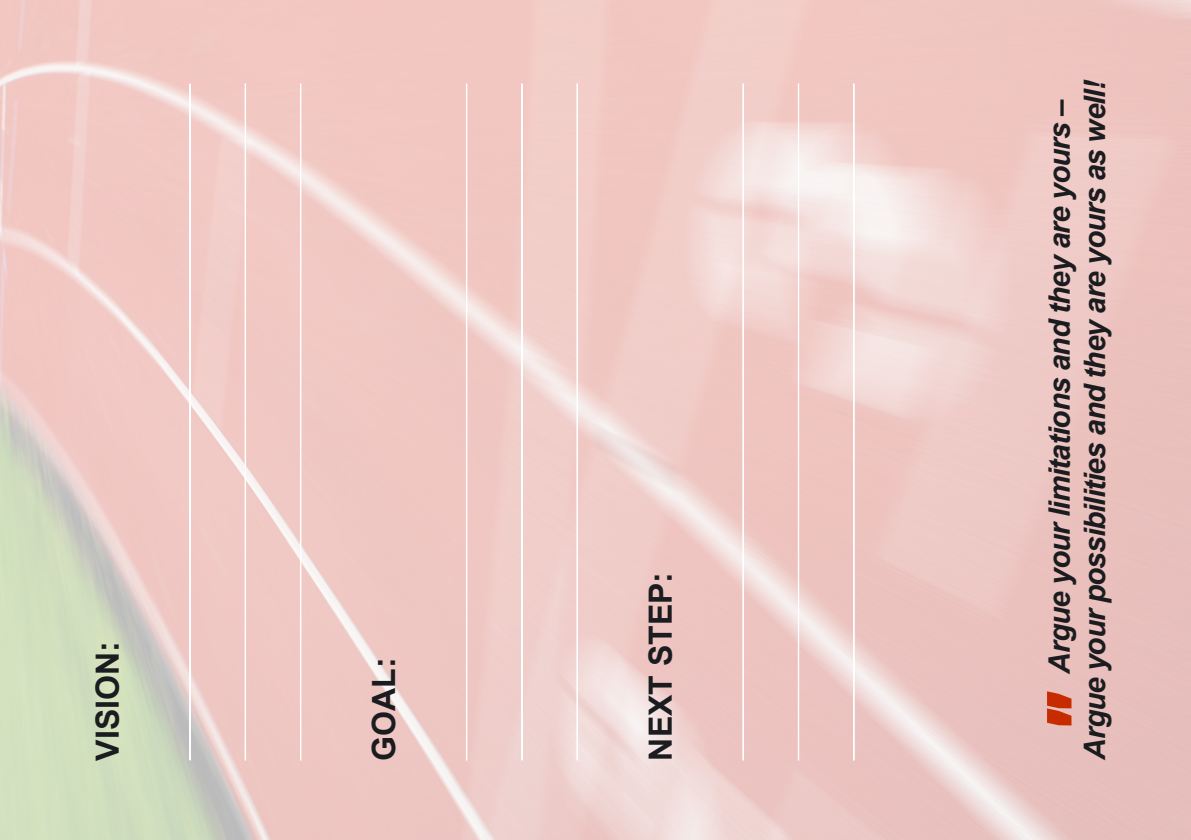
<style>
.page{position:relative;width:1191px;height:840px;background:#fff}
.page>*{position:absolute;margin:0;border:0;box-sizing:border-box;transform-origin:0 0}
.t1{font:italic 700 96px "Arial";color:#c72c00}
.t2{font:700 32px "Arial";color:#1b1c20}
.t3{font:italic 700 29.6px "Arial";letter-spacing:-.03em;color:#1b1c20}
</style>
<div class="page">
<img style="left:0;top:0;width:1191px;height:839px">
<svg style="left:189px;top:83px;width:2px;height:677px"></svg>
<svg style="left:245px;top:83px;width:1px;height:677px"></svg>
<svg style="left:300px;top:83px;width:1px;height:677px"></svg>
<svg style="left:466px;top:83px;width:1px;height:677px"></svg>
<svg style="left:521px;top:83px;width:1px;height:677px"></svg>
<svg style="left:576px;top:83px;width:2px;height:677px"></svg>
<svg style="left:742px;top:83px;width:2px;height:677px"></svg>
<svg style="left:798px;top:83px;width:1px;height:677px"></svg>
<svg style="left:853px;top:83px;width:1px;height:677px"></svg>
<p class="t2" style="left:86px;top:760px;width:121px;rotate:-90deg">VISION:</p>
<p class="t2" style="left:363px;top:760px;width:105px;rotate:-90deg">GOAL:</p>
<p class="t2" style="left:639px;top:760px;width:190px;rotate:-90deg">NEXT STEP:</p>
<p class="t3" style="left:1039px;top:673px;width:574px;rotate:-90deg">Argue your limitations and they are yours –</p>
<h1 class="t1" style="left:1018px;top:739px;width:50px;rotate:-90deg">"</h1>
<p class="t3" style="left:1075px;top:759px;width:681px;rotate:-90deg">Argue your possibilities and they are yours as well!</p>
</div>
